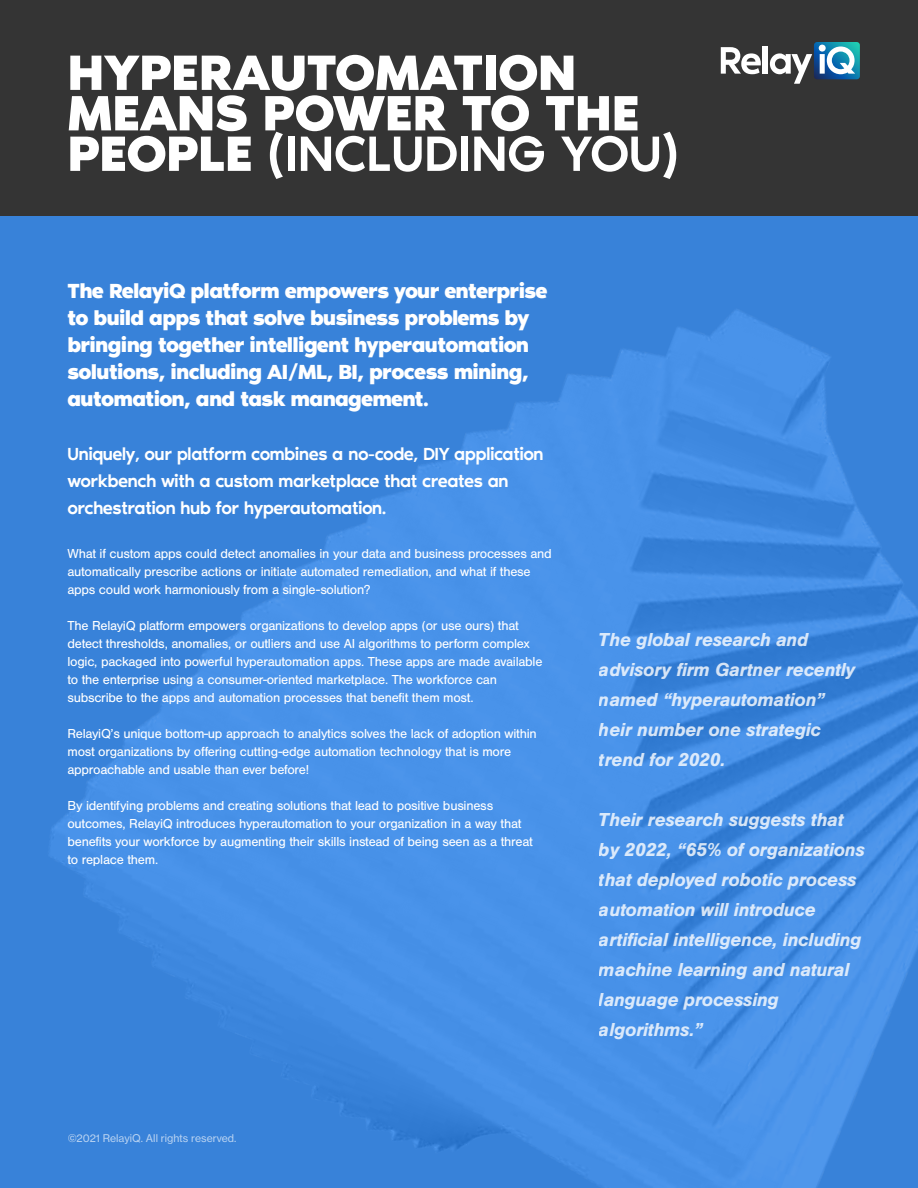
<style>
.page{position:relative;width:918px;height:1188px;background:#fff}
.page>*{position:absolute;margin:0;border:0;box-sizing:border-box;transform-origin:0 0}
.t1{font:700 51px/40.5px "Noir Pro";color:#fff}
.t2{font:700 21px/27px "Noir Pro";letter-spacing:-.035em;color:#fff}
.t3{font:italic 700 19.5px/30px "Nimbus San";letter-spacing:-.02em;color:#fff}
.t4{font:500 18px/27px "Noir Pro";letter-spacing:-.035em;color:#fff}
.t5{font:13.5px/18px "Nimbus San";letter-spacing:-.02em;color:#fff}
.t6{font:10.5px "N Haas Grotesk TX Pro 55 Rg";color:#fff}
.s1{font-weight:500}
</style>
<div class="page">
<img style="left:0;top:0;width:918px;height:1188px">
<h1 class="t1" style="left:68px;top:48px;width:613px">HYPERAUTOMATION<br>MEANS POWER TO THE<br>PEOPLE <span class="s1">(INCLUDING YOU)</span></h1>
<h2 class="t2" style="left:68px;top:275px;width:482px">The RelayiQ platform empowers your enterprise to build apps that solve business problems by bringing together intelligent hyperautomation solutions, including AI/ML, BI, process mining, automation, and task management.</h2>
<h3 class="t4" style="left:68px;top:439px;width:478px">Uniquely, our platform combines a no-code, DIY application workbench with a custom marketplace that creates an orchestration hub for hyperautomation.</h3>
<p class="t5" style="left:68px;top:545px;width:486px">What if custom apps could detect anomalies in your data and business processes and automatically prescribe actions or initiate automated remediation, and what if these apps could work harmoniously from a single-solution?</p>
<p class="t5" style="left:68px;top:617px;width:477px">The RelayiQ platform empowers organizations to develop apps (or use ours) that detect thresholds, anomalies, or outliers and use AI algorithms to perform complex logic, packaged into powerful hyperautomation apps. These apps are made available to the enterprise using a consumer-oriented marketplace. The workforce can subscribe to the apps and automation processes that benefit them most.</p>
<p class="t5" style="left:68px;top:725px;width:471px">RelayiQ’s unique bottom-up approach to analytics solves the lack of adoption within most organizations by offering cutting-edge automation technology that is more approachable and usable than ever before!</p>
<p class="t5" style="left:68px;top:797px;width:467px">By identifying problems and creating solutions that lead to positive business outcomes, RelayiQ introduces hyperautomation to your organization in a way that benefits your workforce by augmenting their skills instead of being seen as a threat to replace them.</p>
<p class="t6" style="left:68px;top:1132px;width:170px">©2021 RelayiQ. All rights reserved.</p>
<h3 class="t3" style="left:599px;top:625px;width:258px">The global research and advisory firm Gartner recently named “hyperautomation” heir number one strategic trend for 2020.</h3>
<h3 class="t3" style="left:599px;top:805px;width:267px">Their research suggests that by 2022, “65% of organizations that deployed robotic process automation will introduce artificial intelligence, including machine learning and natural language processing algorithms.”</h3>
</div>
